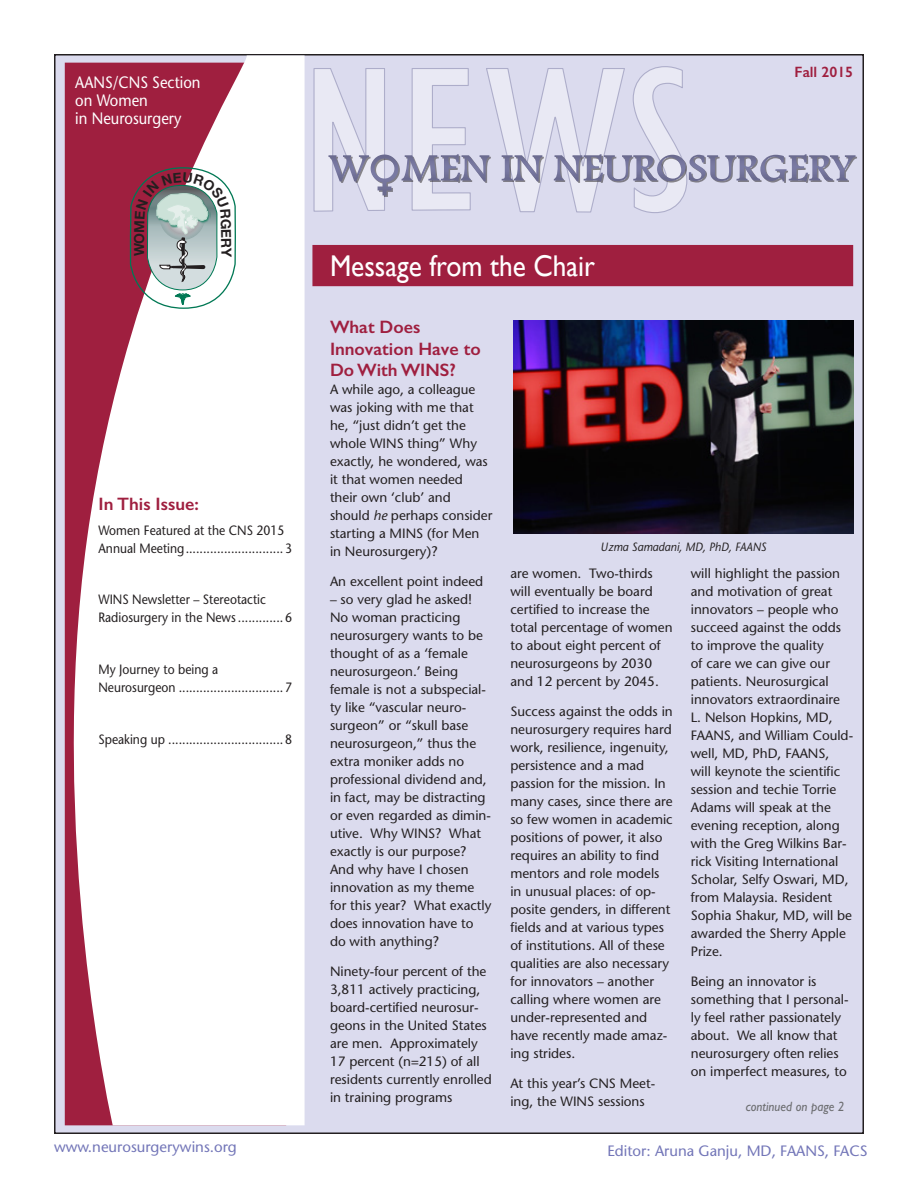
<style>
.page{position:relative;width:918px;height:1188px;background:#fff}
.page>*{position:absolute;margin:0;border:0;box-sizing:border-box;transform-origin:0 0}
.reverse_heading{font:30px "Gill Sans";color:#fff;scale:.91 1}
.heading{font:600 18px/21.6px "Gill Sans";color:#9f1f3f}
.t1{font:16.5px/18px "Stone Sans";color:#fff;scale:.9 1}
.t2{font:15px "Stone Sans";color:#7376b8}
.heading-2{font:600 15px "Gill Sans";color:#9f1f3f}
.t3{font:700 13.8px "Helvetica Neue";color:#231f20}
.t4{font:13.5px/18px "Stone Sans";color:#231f20}
.t5{font:13.5px/18px "Stone Sans";color:#231f20;scale:.9 1}
.continued_on{font:italic 13.5px "Gill Sans Std";color:#6c6d70;scale:.95 1}
.t6{font:italic 12px "Stone Sans";color:#231f20;scale:.93 1}
.s1{font-style:italic}
</style>
<div class="page">
<div style="left:55px;top:55px;width:808px;height:1078px;background:#dbdbee"></div>
<div style="left:312px;top:245px;width:541px;height:41px;background:#9f1f3f"></div>
<svg style="left:314px;top:66px;width:543px;height:147px"></svg>
<svg style="left:54px;top:56px;width:251px;height:1069px;background:#ead2d9"></svg>
<img style="left:514px;top:320px;width:339px;height:214px">
<svg style="left:129px;top:167px;width:108px;height:143px;background:#baabaf"></svg>
<p class="t1" style="left:75px;top:73px;width:141px">AANS/CNS Section on Women<br>in Neurosurgery</p>
<p class="heading-2" style="left:795px;top:63px;width:60px">Fall 2015</p>
<p class="t3" style="left:131px;top:256px;width:15px;rotate:-90deg">W</p>
<p class="heading" style="left:99px;top:493px;width:102px">In This Issue:</p>
<p class="t5" style="left:99px;top:521px;width:216px">Women Featured at the CNS 2015<br>Annual Meeting............................3</p>
<p class="t5" style="left:99px;top:590px;width:216px">WINS Newsletter – Stereotactic<br>Radiosurgery in the News .............6</p>
<p class="t5" style="left:99px;top:660px;width:216px">My Journey to being a<br>Neurosurgeon ..............................7</p>
<p class="t5" style="left:99px;top:730px;width:216px">Speaking up .................................8</p>
<p class="reverse_heading" style="left:330px;top:248px;width:293px">Message from the Chair</p>
<p class="heading" style="left:330px;top:316px;width:152px">What Does<br>Innovation Have to<br>Do With WINS?</p>
<p class="t4" style="left:330px;top:381px;width:164px">A while ago, a colleague was joking with me that he, “just didn’t get the whole WINS thing” Why exactly, he wondered, was it that women needed their own ‘club’ and should <span class="s1">he</span> perhaps consider starting a MINS (for Men in Neurosurgery)?</p>
<p class="t4" style="left:330px;top:573px;width:155px">An excellent point indeed</p>
<p class="t4" style="left:330px;top:591px;width:163px">– so very glad he asked!<br>No woman practicing neurosurgery wants to be thought of as a ‘female neurosurgeon.’ Being female is not a subspecial&shy;ty like “vascular neuro&shy;surgeon” or “skull base neurosurgeon,” thus the extra moniker adds no professional dividend and, in fact, may be distracting or even regarded as dimin&shy;utive. Why WINS? What exactly is our purpose?<br>And why have I chosen innovation as my theme for this year? What exactly does innovation have to do with anything?</p>
<p class="t4" style="left:330px;top:963px;width:163px">Ninety-four percent of the<br>3,811 actively practicing, board-certified neurosur&shy;geons in the United States are men. Approximately<br>17 percent (n=215) of all residents currently enrolled in training programs</p>
<p class="t6" style="left:601px;top:539px;width:180px">Uzma Samadani, MD, PhD, FAANS</p>
<p class="t4" style="left:510px;top:565px;width:164px">are women. Two-thirds will eventually be board certified to increase the total percentage of women to about eight percent of neurosurgeons by 2030 and 12 percent by 2045.</p>
<p class="t4" style="left:510px;top:703px;width:164px">Success against the odds in neurosurgery requires hard work, resilience, ingenuity, persistence and a mad passion for the mission. In many cases, since there are so few women in academic positions of power, it also requires an ability to find mentors and role models in unusual places: of op&shy;posite genders, in different fields and at various types of institutions. All of these qualities are also necessary for innovators – another calling where women are under-represented and have recently made amaz&shy;ing strides.</p>
<p class="t4" style="left:510px;top:1075px;width:146px">At this year’s CNS Meet&shy;ing, the WINS sessions</p>
<p class="t4" style="left:691px;top:564px;width:164px">will highlight the passion and motivation of great innovators – people who succeed against the odds to improve the quality<br>of care we can give our patients. Neurosurgical innovators extraordinaire<br>L. Nelson Hopkins, MD,<br>FAANS, and William Could&shy;well, MD, PhD, FAANS,<br>will keynote the scientific session and techie Torrie<br>Adams will speak at the evening reception, along with the Greg Wilkins Bar&shy;rick Visiting International<br>Scholar, Selfy Oswari, MD, from Malaysia. Resident<br>Sophia Shakur, MD, will be awarded the Sherry Apple<br>Prize.</p>
<p class="t4" style="left:691px;top:972px;width:159px">Being an innovator is something that I personal&shy;ly feel rather passionately about. We all know that neurosurgery often relies on imperfect measures, to</p>
<p class="continued_on" style="left:746px;top:1099px;width:105px">continued on page 2</p>
<p class="t2" style="left:54px;top:1138px;width:184px">www.neurosurgerywins.org</p>
<p class="t2" style="left:608px;top:1141px;width:262px">Editor: Aruna Ganju, MD, FAANS, FACS</p>
</div>
